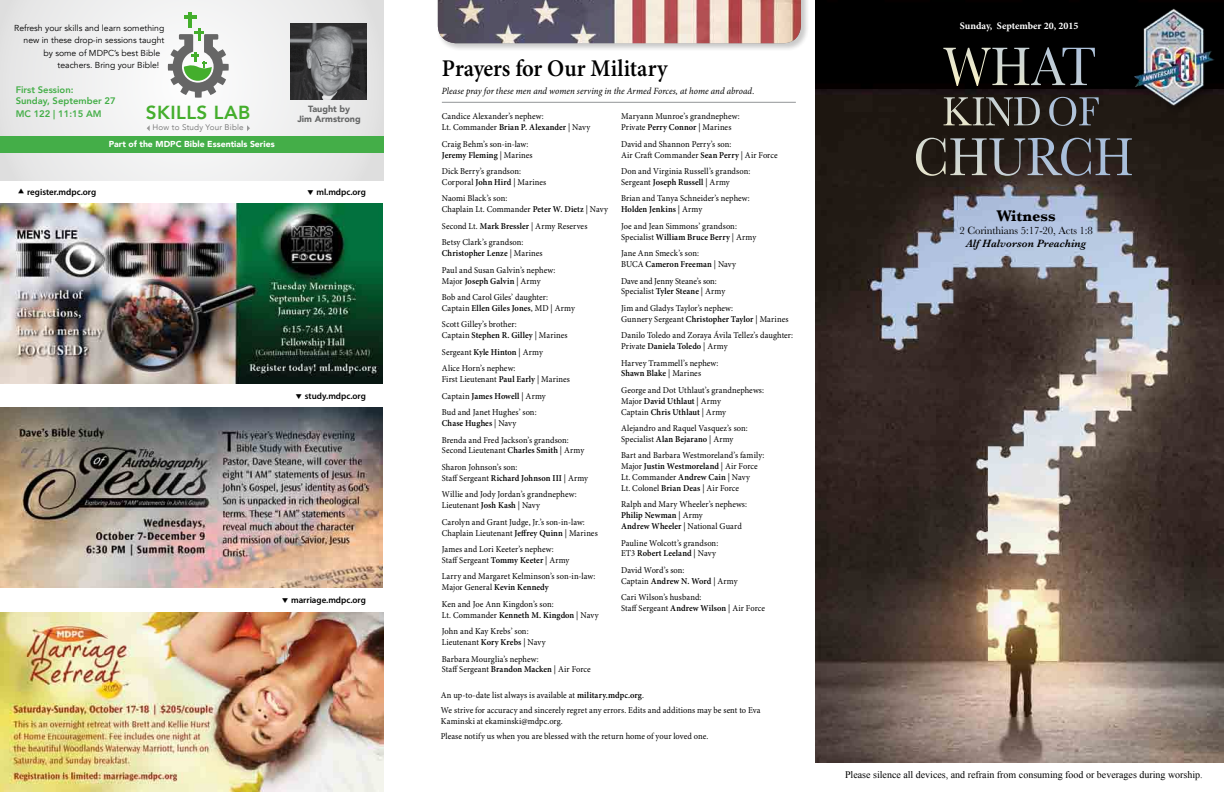
<style>
.page{position:relative;width:1224px;height:792px;background:#fff}
.page>*{position:absolute;margin:0;border:0;box-sizing:border-box;transform-origin:0 0}
.t1{font:600 24px "Minion Pro";letter-spacing:-.005em;color:#000;scale:.94 1}
.t2{font:800 18.9px "Avenir";letter-spacing:.025em;color:#44ae2c}
.t3{font:700 16px "Baskerville";color:#000}
.t4{font:11px "Baskerville";letter-spacing:-.01em;color:#000}
.t5{font:italic 600 11px "Baskerville";color:#000}
.t6{font:10px "Times New Roman";color:#000}
.t7{font:700 10px "Minion Pro";color:#fff}
.t8{font:italic 9.5px "Minion Pro";letter-spacing:.005em;color:#000;scale:.94 1}
.t9{font:800 9.4px/11.3px "Avenir";color:#44ae48}
.t10{font:9px/10.8px "Minion Pro";letter-spacing:.01em;color:#000;scale:.94 1}
.t11{font:600 9px "Myriad Pro";color:#000}
.t12{font:900 9px/10px "Avenir";color:#666767;text-align:center}
.t13{font:8.7px "Avenir";color:#000}
.t14{font:900 8.7px "Avenir";color:#fff}
.t15{font:300 8.1px "Avenir";letter-spacing:.025em;color:#666}
.s1{font-weight:600}
</style>
<div class="page">
<img style="left:815px;top:0;width:409px;height:762px">
<img style="left:1135px;top:1px;width:83px;height:119px">
<svg style="left:943px;top:47px;width:152px;height:39px;background:#323332"></svg>
<svg style="left:943px;top:97px;width:97px;height:29px;background:#4f4c46"></svg>
<svg style="left:1049px;top:97px;width:50px;height:29px"></svg>
<svg style="left:916px;top:138px;width:216px;height:38px;background:#4d4a4a"></svg>
<img style="left:0;top:408px;width:383px;height:180px">
<img style="left:0;top:204px;width:383px;height:180px">
<img style="left:0;top:612px;width:384px;height:180px">
<svg style="left:0;top:0;width:384px;height:180px"></svg>
<div style="left:0;top:136px;width:384px;height:16px;background:#44ae48"></div>
<hr style="left:188px;top:12px;width:4px;height:16px;background:#44ae2c">
<hr style="left:184px;top:15px;width:12px;height:4px;background:#44ae2c">
<svg style="left:168px;top:28px;width:61px;height:70px"></svg>
<svg style="left:147px;top:125px;width:3px;height:6px"></svg>
<svg style="left:247px;top:125px;width:3px;height:6px"></svg>
<img style="left:291px;top:24px;width:76px;height:76px">
<hr style="left:442px;top:102px;width:354px;height:1px;background:#939598">
<div style="left:436px;top:0;width:374px;height:52px;background:#000;opacity:.25"></div>
<img style="left:438px;top:0;width:363px;height:43px">
<p class="t13" style="left:14px;top:22px;width:152px">Refresh your skills and learn something</p>
<p class="t13" style="left:24px;top:35px;width:142px">new in these drop-in sessions taught</p>
<p class="t13" style="left:44px;top:48px;width:118px">by some of MDPC’s best Bible</p>
<p class="t13" style="left:58px;top:60px;width:103px">teachers. Bring your Bible!</p>
<p class="t9" style="left:16px;top:84px;width:102px">First Session:<br>Sunday, September 27</p>
<p class="t9" style="left:16px;top:108px;width:88px">MC 122 | 11:15 AM</p>
<p class="t14" style="left:109px;top:136px;width:167px">Part of the MDPC Bible Essentials Series</p>
<h1 class="t1" style="left:442px;top:54px;width:242px">Prayers for Our Military</h1>
<p class="t8" style="left:442px;top:85px;width:334px">Please pray for these men and women serving in the Armed Forces, at home and abroad.</p>
<p class="t12" style="left:297px;top:104px;width:65px">Taught by<br>Jim Armstrong</p>
<p class="t10" style="left:442px;top:111px;width:160px">Candice Alexander’s nephew:<br>Lt. Commander <span class="s1">Brian P. Alexander</span> | Navy</p>
<p class="t10" style="left:442px;top:139px;width:98px">Craig Behm’s son-in-law:<br><span class="s1">Jeremy Fleming</span> | Marines</p>
<p class="t10" style="left:442px;top:166px;width:113px">Dick Berry’s grandson:<br>Corporal <span class="s1">John Hird</span> | Marines</p>
<p class="t10" style="left:442px;top:194px;width:178px">Naomi Black’s son:<br>Chaplain Lt. Commander <span class="s1">Peter W. Dietz</span> | Navy</p>
<p class="t10" style="left:442px;top:218px;width:156px;line-height:16.6px">Second Lt. <span class="s1">Mark Bressler</span> | Army Reserves<br>Betsy Clark’s grandson:</p>
<p class="t10" style="left:442px;top:245px;width:122px;line-height:16.6px"><span class="s1">Christopher Lenze</span> | Marines<br>Paul and Susan Galvin’s nephew:</p>
<p class="t10" style="left:442px;top:273px;width:115px;line-height:16.6px">Major <span class="s1">Joseph Galvin</span> | Army<br>Bob and Carol Giles’ daughter:</p>
<p class="t10" style="left:442px;top:300px;width:143px;line-height:16.6px">Captain <span class="s1">Ellen Giles Jones</span>, MD | Army<br>Scott Gilley’s brother:</p>
<p class="t10" style="left:442px;top:327px;width:135px;line-height:16.6px">Captain <span class="s1">Stephen R. Gilley</span> | Marines<br>Sergeant <span class="s1">Kyle Hinton</span> | Army<br>Alice Horn’s nephew:</p>
<p class="t10" style="left:442px;top:371px;width:138px;line-height:16.6px">First Lieutenant <span class="s1">Paul Early</span> | Marines<br>Captain <span class="s1">James Howell</span> | Army<br>Bud and Janet Hughes’ son:</p>
<p class="t10" style="left:442px;top:415px;width:137px;line-height:16.6px"><span class="s1">Chase Hughes</span> | Navy<br>Brenda and Fred Jackson’s grandson:</p>
<p class="t10" style="left:442px;top:443px;width:153px;line-height:16.6px">Second Lieutenant <span class="s1">Charles Smith</span> | Army<br>Sharon Johnson’s son:</p>
<p class="t10" style="left:442px;top:470px;width:157px;line-height:16.6px">Staff Sergeant <span class="s1">Richard Johnson III</span> | Army<br>Willie and Jody Jordan’s grandnephew:</p>
<p class="t10" style="left:442px;top:497px;width:154px;line-height:16.6px">Lieutenant <span class="s1">Josh Kash</span> | Navy<br>Carolyn and Grant Judge, Jr.’s son-in-law:</p>
<p class="t10" style="left:442px;top:525px;width:167px;line-height:16.6px">Chaplain Lieutenant <span class="s1">Jeffrey Quinn</span> | Marines<br>James and Lori Keeter’s nephew:</p>
<p class="t10" style="left:442px;top:552px;width:165px;line-height:16.6px">Staff Sergeant <span class="s1">Tommy Keeter</span> | Army<br>Larry and Margaret Kelminson’s son-in-law:</p>
<p class="t10" style="left:442px;top:579px;width:120px;line-height:16.6px">Major General <span class="s1">Kevin Kennedy<br></span>Ken and Joe Ann Kingdon’s son:</p>
<p class="t10" style="left:442px;top:607px;width:168px;line-height:16.6px">Lt. Commander <span class="s1">Kenneth M. Kingdon</span> | Navy<br>John and Kay Krebs’ son:</p>
<p class="t10" style="left:442px;top:634px;width:112px;line-height:16.6px">Lieutenant <span class="s1">Kory Krebs</span> | Navy<br>Barbara Mourglia’s nephew:</p>
<p class="t10" style="left:442px;top:664px;width:160px">Staff Sergeant <span class="s1">Brandon Macken</span> | Air Force</p>
<h2 class="t2" style="left:146px;top:98px;width:106px">SKILLS LAB</h2>
<p class="t15" style="left:153px;top:123px;width:93px">How to Study Your Bible</p>
<p class="t10" style="left:621px;top:111px;width:128px">Maryann Munroe’s grandnephew:<br>Private <span class="s1">Perry Connor</span> | Marines</p>
<p class="t10" style="left:621px;top:139px;width:168px">David and Shannon Perry’s son:<br>Air Craft Commander <span class="s1">Sean Perry</span> | Air Force</p>
<p class="t10" style="left:621px;top:166px;width:139px">Don and Virginia Russell’s grandson:<br>Sergeant <span class="s1">Joseph Russell</span> | Army</p>
<p class="t10" style="left:621px;top:194px;width:138px">Brian and Tanya Schneider’s nephew:<br><span class="s1">Holden Jenkins</span> | Army</p>
<p class="t10" style="left:621px;top:221px;width:145px">Joe and Jean Simmons’ grandson:<br>Specialist <span class="s1">William Bruce Berry</span> | Army</p>
<p class="t10" style="left:621px;top:248px;width:124px">Jane Ann Smeck’s son:<br>BUCA <span class="s1">Cameron Freeman</span> | Navy</p>
<p class="t10" style="left:621px;top:276px;width:112px">Dave and Jenny Steane’s son:<br>Specialist <span class="s1">Tyler Steane</span> | Army</p>
<p class="t10" style="left:621px;top:303px;width:180px">Jim and Gladys Taylor’s nephew:<br>Gunnery Sergeant <span class="s1">Christopher Taylor</span> | Marines</p>
<p class="t10" style="left:621px;top:330px;width:185px">Danilo Toledo and Zoraya Ávila Tellez’s daughter:<br>Private <span class="s1">Daniela Toledo</span> | Army</p>
<p class="t10" style="left:621px;top:358px;width:105px">Harvey Trammell’s nephew:<br><span class="s1">Shawn Blake</span> | Marines</p>
<p class="t10" style="left:621px;top:385px;width:153px">George and Dot Uthlaut’s grandnephews:<br>Major <span class="s1">David Uthlaut</span> | Army<br>Captain <span class="s1">Chris Uthlaut</span> | Army</p>
<p class="t10" style="left:621px;top:423px;width:136px">Alejandro and Raquel Vasquez’s son:<br>Specialist <span class="s1">Alan Bejarano</span> | Army</p>
<p class="t10" style="left:621px;top:451px;width:154px">Bart and Barbara Westmoreland’s family:<br>Major <span class="s1">Justin Westmoreland</span> | Air Force Lt. Commander <span class="s1">Andrew Cain</span> | Navy<br>Lt. Colonel <span class="s1">Brian Deas</span> | Air Force</p>
<p class="t10" style="left:621px;top:500px;width:135px">Ralph and Mary Wheeler’s nephews:<br><span class="s1">Philip Newman</span> | Army<br><span class="s1">Andrew Wheeler</span> | National Guard</p>
<p class="t10" style="left:621px;top:538px;width:105px">Pauline Wolcott’s grandson:<br>ET3 <span class="s1">Robert Leeland</span> | Navy</p>
<p class="t10" style="left:621px;top:565px;width:126px">David Word’s son:<br>Captain <span class="s1">Andrew N. Word</span> | Army</p>
<p class="t10" style="left:621px;top:592px;width:155px">Cari Wilson’s husband:<br>Staff Sergeant <span class="s1">Andrew Wilson</span> | Air Force</p>
<p class="t11" style="left:27px;top:187px;width:71px">register.mdpc.org</p>
<p class="t11" style="left:316px;top:187px;width:51px">ml.mdpc.org</p>
<p class="t11" style="left:305px;top:391px;width:63px">study.mdpc.org</p>
<p class="t11" style="left:291px;top:595px;width:76px">marriage.mdpc.org</p>
<p class="t10" style="left:441px;top:688px;width:342px;line-height:15.3px">An up-to-date list always is available at <span class="s1">military.mdpc.org</span>.<br>We strive for accuracy and sincerely regret any errors. Edits and additions may be sent to Eva</p>
<p class="t10" style="left:441px;top:714px;width:286px;line-height:15.3px">Kaminski at ekaminski@mdpc.org.<br>Please notify us when you are blessed with the return home of your loved one.</p>
<p class="t7" style="left:960px;top:20px;width:120px">Sunday, September 20, 2015</p>
<h3 class="t3" style="left:997px;top:205px;width:61px">Witness</h3>
<p class="t4" style="left:959px;top:224px;width:135px">2 Corinthians 5:17-20, Acts 1:8</p>
<p class="t5" style="left:966px;top:236px;width:122px">Alf Halvorson Preaching</p>
<p class="t6" style="left:845px;top:768px;width:359px">Please silence all devices, and refrain from consuming food or beverages during worship.</p>
</div>
